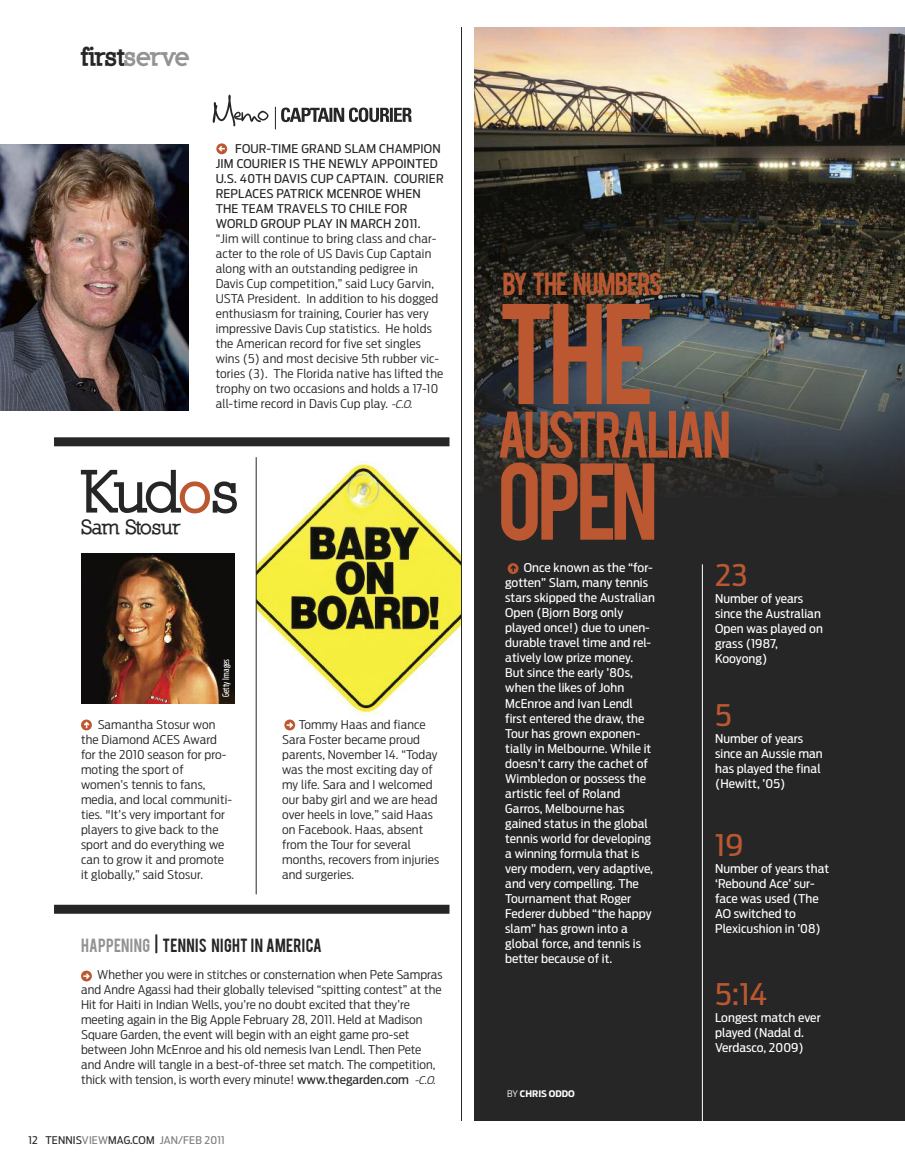
<style>
.page{position:relative;width:905px;height:1175px;background:#fff}
.page>*{position:absolute;margin:0;border:0;box-sizing:border-box;transform-origin:0 0}
.t1{font:112.35px "Bebas";color:#bc5831}
.t2{font:85.65px "Bebas";color:#bc5831}
.t3{font:800 60px "Nilland";letter-spacing:-.035em;color:#272627}
.t4{font:51.75px "Bebas";letter-spacing:-.06em;color:#bc5831}
.t5{font:29.55px "Antenna Cond Beta";color:#bc5831;scale:1.1 1}
.t6{font:900 25.5px "Nilland";letter-spacing:-.015em;color:#272627}
.t7{font:25.05px "Bebas";letter-spacing:-.04em;color:#bc5831}
.t8{font:800 21px "Nilland";letter-spacing:-.025em;color:#272627}
.t9{font:15px "Bebas";letter-spacing:.02em;color:#272627}
.t10{font:300 12px/15px "Antenna Cond Beta";letter-spacing:.005em;color:#272627;scale:1.1 1}
.t11{font:12px/15px "Antenna Cond Beta";letter-spacing:.005em;color:#fff;scale:1.1 1}
.t12{font:12px/15px "Antenna Cond Beta";letter-spacing:.015em;color:#272627;scale:1.1 1}
.t13{font:10.5px "Antenna Cond Beta";letter-spacing:.015em;color:#272627;scale:1.1 1}
.t14{font:9px "Antenna Ext Cond Beta";letter-spacing:.015em;color:#fff}
.t15{font:700 9px "Antenna Cond Beta";color:#fff;scale:1.1 1}
.s1{color:#939393}
.s2{font-style:italic;font-size:10.5px}
.s3{color:#bc5831}
.s4{font-weight:400}
.s5{color:#7d7d7d}
.s6{font-weight:300}
</style>
<div class="page">
<div style="left:474px;top:27px;width:430px;height:1093px;background:#272627"></div>
<img style="left:474px;top:27px;width:430px;height:266px">
<img style="left:474px;top:293px;width:430px;height:195px">
<img style="left:257px;top:461px;width:204px;height:255px">
<hr style="left:461px;top:27px;width:1px;height:1093px;background:#272627">
<hr style="left:256px;top:457px;width:1px;height:437px;background:#272627">
<hr style="left:702px;top:564px;width:1px;height:557px;background:#fff">
<img style="left:0;top:145px;width:188px;height:266px">
<div style="left:54px;top:904px;width:395px;height:9px;background:#272627"></div>
<div style="left:54px;top:437px;width:395px;height:9px;background:#272627"></div>
<img style="left:81px;top:553px;width:153px;height:151px">
<svg style="left:213px;top:95px;width:198px;height:34px"></svg>
<svg style="left:216px;top:143px;width:11px;height:11px"></svg>
<svg style="left:81px;top:970px;width:11px;height:11px"></svg>
<svg style="left:284px;top:719px;width:11px;height:11px"></svg>
<svg style="left:81px;top:719px;width:11px;height:11px"></svg>
<svg style="left:507px;top:563px;width:11px;height:11px"></svg>
<h3 class="t6" style="left:81px;top:41px;width:111px">first<span class="s1">serve</span></h3>
<p class="t12" style="left:216px;top:141px;width:209px;text-indent:20px">FOUR-TIME GRAND SLAM CHAMPION<br>JIM COURIER IS THE NEWLY APPOINTED<br>U.S. 40TH DAVIS CUP CAPTAIN. COURIER<br>REPLACES PATRICK MCENROE WHEN<br>THE TEAM TRAVELS TO CHILE FOR<br>WORLD GROUP PLAY IN MARCH 2011.</p>
<p class="t10" style="left:216px;top:231px;width:208px">“Jim will continue to bring class and char&shy;acter to the role of US Davis Cup Captain along with an outstanding pedigree in Davis Cup competition,” said Lucy Garvin, USTA President. In addition to his dogged enthusiasm for training, Courier has very impressive Davis Cup statistics. He holds the American record for five set singles wins (5) and most decisive 5th rubber vic&shy;tories (3). The Florida native has lifted the trophy on two occasions and holds a 17-10 all-time record in Davis Cup play. <span class="s2">-C.O.</span></p>
<h3 class="t3" style="left:81px;top:456px;width:159px">Kud<span class="s3">o</span>s</h3>
<h3 class="t8" style="left:81px;top:514px;width:101px">Sam Stosur</h3>
<p class="t14" style="left:221px;top:697px;width:40px;rotate:-90deg">Getty Images</p>
<p class="t10" style="left:81px;top:717px;width:139px;text-indent:17px">Samantha Stosur won the Diamond ACES Award for the 2010 season for pro&shy;moting the sport of women’s tennis to fans, media, and local communiti&shy;ties. "It’s very important for players to give back to the sport and do everything we can to grow it and promote it globally,” said Stosur.</p>
<p class="t10" style="left:282px;top:717px;width:144px;text-indent:17px">Tommy Haas and fiance<br>Sara Foster became proud parents, November 14. “Today was the most exciting day of my life. Sara and I welcomed our baby girl and we are head over heels in love,” said Haas on Facebook. Haas, absent from the Tour for several months, recovers from injuries and surgeries.</p>
<p class="t9" style="left:81px;top:934px;width:242px"><span class="s1">HAPPENING</span> | TENNIS NIGHT IN AMERICA</p>
<p class="t10" style="left:81px;top:967px;width:330px;text-indent:16px">Whether you were in stitches or consternation when Pete Sampras and Andre Agassi had their globally televised “spitting contest” at the Hit for Haiti in Indian Wells, you’re no doubt excited that they’re meeting again in the Big Apple February 28, 2011. Held at Madison Square Garden, the event will begin with an eight game pro-set between John McEnroe and his old nemesis Ivan Lendl. Then Pete and Andre will tangle in a best-of-three set match. The competition, thick with tension, is worth every minute! <span class="s4">www.thegarden.com</span> <span class="s2">-C.O.</span></p>
<p class="t13" style="left:28px;top:1133px;width:180px">12 TENNIS<span class="s5">VIEW</span>MAG.COM <span class="s5">JAN/FEB 2011</span></p>
<h3 class="t7" style="left:502px;top:266px;width:161px">BY THE NUMBERS</h3>
<h1 class="t1" style="left:497px;top:272px;width:159px">THE</h1>
<h3 class="t4" style="left:497px;top:397px;width:235px">AUSTRALIAN</h3>
<h2 class="t2" style="left:497px;top:439px;width:162px">OPEN</h2>
<h3 class="t5" style="left:715px;top:558px;width:31px">23</h3>
<p class="t11" style="left:505px;top:560px;width:138px;text-indent:19px">Once known as the “for&shy;gotten” Slam, many tennis stars skipped the Australian<br>Open (Bjorn Borg only played once!) due to unen&shy;durable travel time and rel&shy;atively low prize money.<br>But since the early ’80s, when the likes of John<br>McEnroe and Ivan Lendl first entered the draw, the<br>Tour has grown exponen&shy;tially in Melbourne. While it doesn’t carry the cachet of<br>Wimbledon or possess the artistic feel of Roland<br>Garros, Melbourne has gained status in the global tennis world for developing a winning formula that is very modern, very adaptive, and very compelling. The<br>Tournament that Roger<br>Federer dubbed “the happy slam” has grown into a global force, and tennis is better because of it.</p>
<p class="t11" style="left:715px;top:591px;width:99px">Number of years since the Australian<br>Open was played on grass (1987,<br>Kooyong)</p>
<h3 class="t5" style="left:715px;top:698px;width:17px">5</h3>
<p class="t11" style="left:715px;top:731px;width:99px">Number of years since an Aussie man has played the final (Hewitt, ’05)</p>
<h3 class="t5" style="left:715px;top:828px;width:27px">19</h3>
<p class="t11" style="left:715px;top:861px;width:105px">Number of years that ‘Rebound Ace’ sur&shy;face was used (The<br>AO switched to<br>Plexicushion in ’08)</p>
<h3 class="t5" style="left:715px;top:977px;width:49px">5:14</h3>
<p class="t15" style="left:507px;top:1088px;width:63px"><span class="s6">BY</span> CHRIS ODDO</p>
<p class="t11" style="left:715px;top:1010px;width:97px">Longest match ever played (Nadal d.<br>Verdasco, 2009)</p>
</div>
